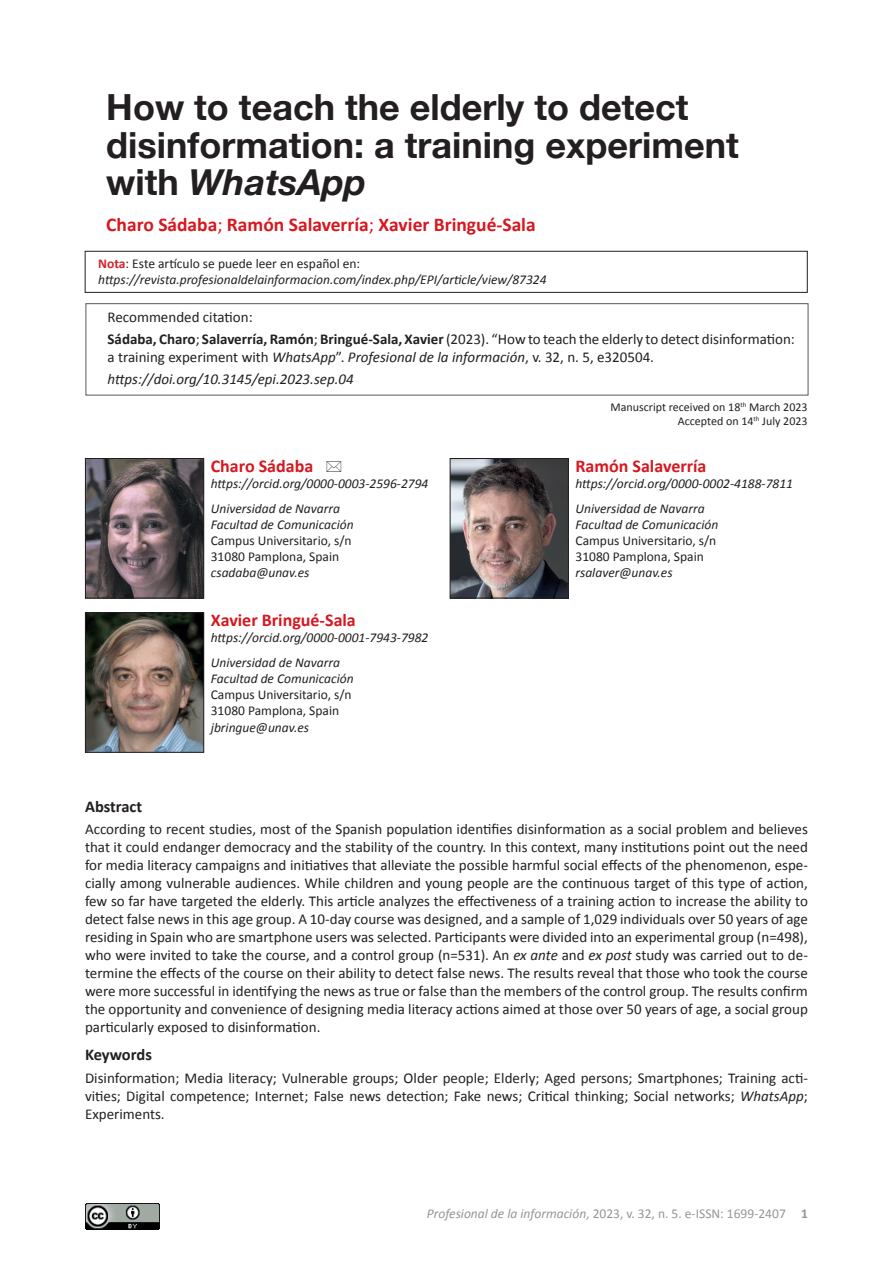
<style>
.page{position:relative;width:893px;height:1263px;background:#fff}
.page>*{position:absolute;margin:0;border:0;box-sizing:border-box;transform-origin:0 0}
.t1{font:700 36px/37.5px "Helvetica Neue";color:#231f20}
.t2{font:700 19.5px "Calibri";color:#d7171f}
.t3{font:700 18px "Calibri";color:#d7171f}
.t4{font:700 16.5px "Calibri";letter-spacing:-.005em;color:#231f20}
.t5{font:15px/18px "Calibri";color:#231f20;text-align:justify}
.t6{font:italic 15px/22.2px "Calibri";color:#231f20}
.t7{font:italic 13.5px/24.8px "Calibri";color:#231f20}
.t8{font:13.5px/16.2px "Calibri";color:#231f20}
.t9{font:13.5px "Calibri";color:#939598}
.t10{font:12px/14.4px "Calibri";color:#231f20;text-align:right}
.s1{font-style:italic}
.s2{font-weight:400}
.s3{font-weight:700;font-style:normal;color:#d1232a}
.s4{font-style:normal}
.s5{font-weight:700}
</style>
<div class="page">
<div style="left:86px;top:303px;width:722px;height:92px;border:1px solid #57585a"></div>
<img style="left:87px;top:460px;width:115px;height:136px">
<div style="left:85px;top:458px;width:119px;height:140px;border:1px solid #231f20"></div>
<div style="left:85px;top:251px;width:723px;height:42px;border:1px solid #231f20"></div>
<img style="left:452px;top:460px;width:115px;height:136px">
<div style="left:450px;top:458px;width:119px;height:140px;border:1px solid #231f20"></div>
<img style="left:86px;top:1203px;width:74px;height:26px">
<img style="left:87px;top:614px;width:115px;height:137px">
<div style="left:85px;top:612px;width:119px;height:141px;border:1px solid #231f20"></div>
<h1 class="t1" style="left:106px;top:90px;width:634px">How to teach the elderly to detect disinformation: a training experiment with <span class="s1">WhatsApp</span></h1>
<h2 class="t2" style="left:106px;top:213px;width:431px">Charo Sádaba<span class="s2">;</span> Ramón Salaverría<span class="s2">;</span> Xavier Bringué-Sala</h2>
<p class="t7" style="left:98px;top:255px;width:450px;line-height:16.2px"><span class="s3">Nota</span><span class="s4">: Este artículo se puede leer en español en: </span>https://revista.profesionaldelainformacion.com/index.php/EPI/article/view/87324</p>
<p class="t5" style="left:108px;top:305px;width:689px;line-height:22.2px">Recommended citation:<br><span class="s5">Sádaba, Charo</span>; <span class="s5">Salaverría, Ramón</span>; <span class="s5">Bringué-Sala, Xavier</span> (2023). “How to teach the elderly to detect disinformation:</p>
<p class="t6" style="left:108px;top:345px;width:548px"><span class="s4">a training experiment with</span> WhatsApp<span class="s4">”.</span> Profesional de la información<span class="s4">, v. 32, n. 5, e320504. </span>https://doi.org/10.3145/epi.2023.sep.04</p>
<p class="t10" style="left:611px;top:399px;width:199px">Manuscript received on 18<sup>th</sup> March 2023<br>Accepted on 14<sup>th</sup> July 2023</p>
<p class="t3" style="left:211px;top:454px;width:104px">Charo Sádaba</p>
<p class="t7" style="left:211px;top:470px;width:219px">https://orcid.org/0000-0003-2596-2794<br>Universidad de Navarra</p>
<p class="t7" style="left:211px;top:511px;width:145px">Facultad de Comunicación</p>
<p class="t8" style="left:211px;top:532px;width:142px">Campus Universitario, s/n<br>31080 Pamplona, Spain</p>
<p class="t7" style="left:211px;top:560px;width:100px">csadaba@unav.es</p>
<p class="t3" style="left:575px;top:454px;width:133px">Ramón Salaverría</p>
<p class="t7" style="left:575px;top:470px;width:219px">https://orcid.org/0000-0002-4188-7811<br>Universidad de Navarra</p>
<p class="t7" style="left:575px;top:511px;width:145px">Facultad de Comunicación</p>
<p class="t8" style="left:575px;top:532px;width:142px">Campus Universitario, s/n<br>31080 Pamplona, Spain</p>
<p class="t7" style="left:575px;top:560px;width:99px">rsalaver@unav.es</p>
<p class="t3" style="left:211px;top:609px;width:147px">Xavier Bringué-Sala</p>
<p class="t7" style="left:211px;top:624px;width:219px">https://orcid.org/0000-0001-7943-7982<br>Universidad de Navarra</p>
<p class="t7" style="left:211px;top:665px;width:145px">Facultad de Comunicación</p>
<p class="t8" style="left:211px;top:686px;width:142px">Campus Universitario, s/n<br>31080 Pamplona, Spain</p>
<p class="t7" style="left:211px;top:714px;width:100px">jbringue@unav.es</p>
<p class="t4" style="left:85px;top:796px;width:59px">Abstract</p>
<p class="t5" style="left:85px;top:819px;width:724px">According to recent studies, most of the Spanish population identifies disinformation as a social problem and believes that it could endanger democracy and the stability of the country. In this context, many institutions point out the need for media literacy campaigns and initiatives that alleviate the possible harmful social effects of the phenomenon, espe&shy;cially among vulnerable audiences. While children and young people are the continuous target of this type of action, few so far have targeted the elderly. This article analyzes the effectiveness of a training action to increase the ability to detect false news in this age group. A 10-day course was designed, and a sample of 1,029 individuals over 50 years of age residing in Spain who are smartphone users was selected. Participants were divided into an experimental group (n=498), who were invited to take the course, and a control group (n=531). An <span class="s1">ex ante</span> and <span class="s1">ex post</span> study was carried out to de&shy;termine the effects of the course on their ability to detect false news. The results reveal that those who took the course were more successful in identifying the news as true or false than the members of the control group. The results confirm the opportunity and convenience of designing media literacy actions aimed at those over 50 years of age, a social group particularly exposed to disinformation.</p>
<p class="t4" style="left:85px;top:1045px;width:68px">Keywords</p>
<p class="t5" style="left:85px;top:1068px;width:724px">Disinformation; Media literacy; Vulnerable groups; Older people; Elderly; Aged persons; Smartphones; Training acti&shy;vities; Digital competence; Internet; False news detection; Fake news; Critical thinking; Social networks; <span class="s1">WhatsApp</span>; Experiments.</p>
<p class="t9" style="left:427px;top:1205px;width:383px"><span class="s1">Profesional de la información</span>, 2023, v. 32, n. 5. e-ISSN: 1699-2407 <span class="s5">1</span></p>
</div>
